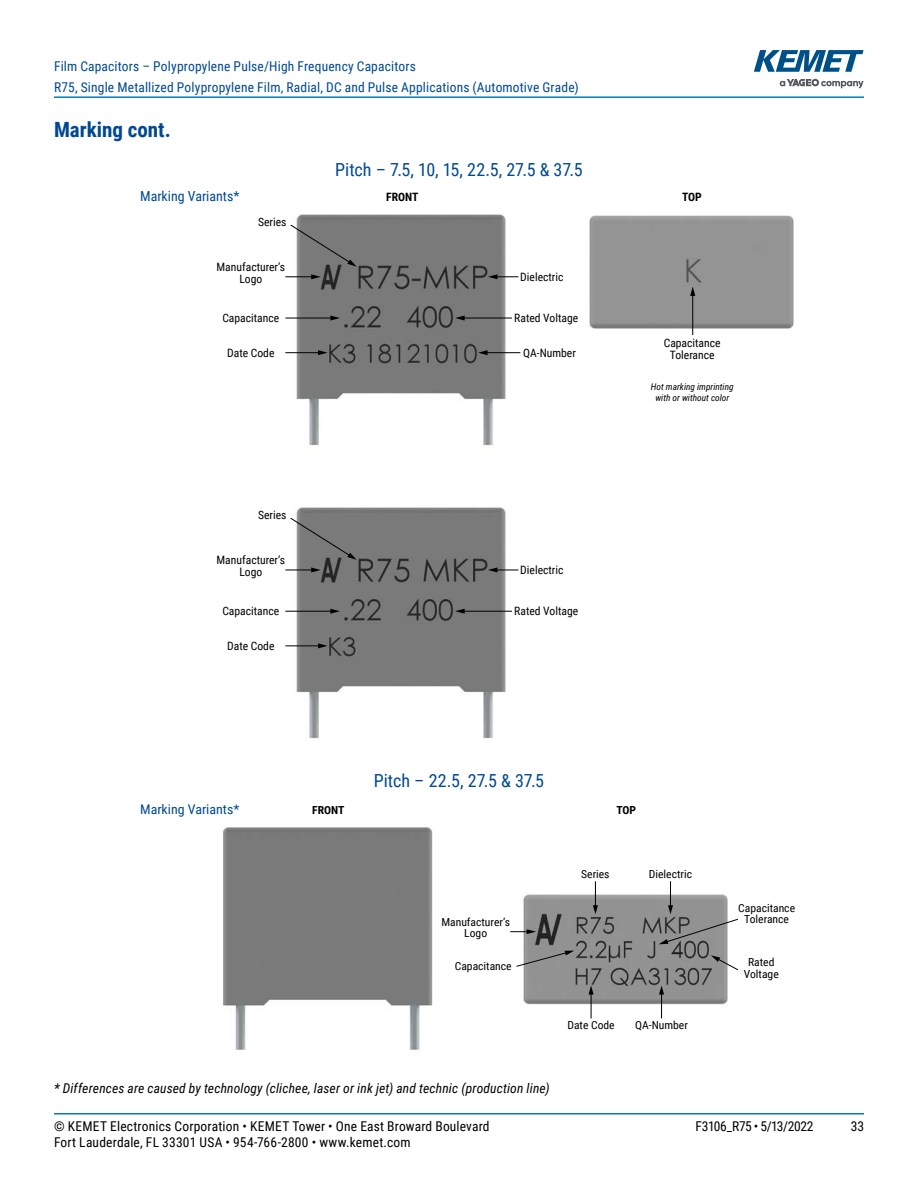
<style>
.page{position:relative;width:918px;height:1188px;background:#fff}
.page>*{position:absolute;margin:0;border:0;box-sizing:border-box;transform-origin:0 0}
.t1{font:700 21px "Roboto Condensed";color:#004990}
.t2{font:18px "Roboto Condensed";color:#004990}
.t3{font:13.8px "Roboto Condensed";color:#004990}
.t4{font:13.5px/21px "Roboto Condensed";letter-spacing:.01em;color:#004990}
.t5{font:13.5px "Roboto Condensed";letter-spacing:.015em;color:#000}
.t6{font:italic 13.5px "Roboto Condensed";letter-spacing:.015em;color:#000}
.t7{font:13.5px "Roboto Condensed";letter-spacing:-.025em;color:#000}
.t8{font:13.35px "Roboto Condensed";color:#004990;scale:1.05 1}
.t9{font:11.55px/11.6px "Roboto Condensed";color:#000;text-align:center}
.t10{font:700 11.55px "Roboto Condensed";color:#000}
.t11{font:11.1px/11.1px "Roboto Condensed";color:#000;text-align:center;scale:1.05 1}
.t12{font:700 11.1px "Roboto Condensed";color:#000;scale:1.05 1}
.t13{font:italic 9.15px/11.1px "Roboto Condensed";color:#000;text-align:center}
</style>
<div class="page">
<hr style="left:54px;top:1113px;width:810px;height:2px;background:#007dc3">
<hr style="left:54px;top:96px;width:810px;height:2px;background:#007dc3">
<svg style="left:780px;top:79px;width:84px;height:9px"></svg>
<svg style="left:754px;top:50px;width:110px;height:22px"></svg>
<img style="left:285px;top:214px;width:236px;height:525px">
<img style="left:589px;top:215px;width:205px;height:121px">
<hr style="left:692px;top:294px;width:1px;height:41px;background:#000">
<svg style="left:690px;top:287px;width:5px;height:9px"></svg>
<svg style="left:290px;top:224px;width:67px;height:43px;background:#838383"></svg>
<svg style="left:285px;top:274px;width:36px;height:5px"></svg>
<hr style="left:285px;top:318px;width:47px;height:1px;background:#000">
<svg style="left:330px;top:316px;width:10px;height:5px"></svg>
<svg style="left:488px;top:274px;width:30px;height:5px"></svg>
<hr style="left:285px;top:352px;width:35px;height:1px;background:#000">
<svg style="left:318px;top:350px;width:10px;height:5px"></svg>
<hr style="left:486px;top:352px;width:34px;height:1px;background:#000">
<svg style="left:478px;top:350px;width:10px;height:5px"></svg>
<hr style="left:463px;top:318px;width:49px;height:1px;background:#000">
<svg style="left:455px;top:316px;width:10px;height:5px"></svg>
<svg style="left:290px;top:517px;width:67px;height:43px;background:#838383"></svg>
<svg style="left:285px;top:567px;width:36px;height:5px"></svg>
<hr style="left:285px;top:611px;width:47px;height:1px;background:#000">
<svg style="left:330px;top:609px;width:10px;height:5px"></svg>
<svg style="left:488px;top:567px;width:30px;height:5px"></svg>
<hr style="left:285px;top:645px;width:35px;height:1px;background:#000">
<svg style="left:318px;top:643px;width:10px;height:5px"></svg>
<hr style="left:463px;top:611px;width:49px;height:1px;background:#000">
<svg style="left:455px;top:609px;width:10px;height:5px"></svg>
<img style="left:222px;top:827px;width:211px;height:223px">
<img style="left:523px;top:894px;width:205px;height:125px">
<svg style="left:510px;top:929px;width:26px;height:5px"></svg>
<svg style="left:711px;top:955px;width:27px;height:16px"></svg>
<svg style="left:593px;top:881px;width:5px;height:33px"></svg>
<svg style="left:659px;top:881px;width:79px;height:63px"></svg>
<svg style="left:659px;top:985px;width:5px;height:33px"></svg>
<svg style="left:516px;top:951px;width:58px;height:16px"></svg>
<svg style="left:589px;top:985px;width:5px;height:33px"></svg>
<p class="t4" style="left:54px;top:55px;width:526px">Film Capacitors – Polypropylene Pulse/High Frequency Capacitors<br>R75, Single Metallized Polypropylene Film, Radial, DC and Pulse Applications (Automotive Grade)</p>
<h1 class="t1" style="left:54px;top:115px;width:118px">Marking cont.</h1>
<h2 class="t2" style="left:335px;top:157px;width:249px">Pitch – 7.5, 10, 15, 22.5, 27.5 &amp; 37.5</h2>
<p class="t10" style="left:386px;top:188px;width:34px">FRONT</p>
<p class="t10" style="left:682px;top:188px;width:21px">TOP</p>
<p class="t3" style="left:140px;top:187px;width:101px">Marking Variants*</p>
<p class="t9" style="left:258px;top:216px;width:30px">Series</p>
<p class="t9" style="left:217px;top:261px;width:70px">Manufacturer’s<br>Logo</p>
<p class="t9" style="left:222px;top:312px;width:58px">Capacitance</p>
<p class="t9" style="left:514px;top:312px;width:65px">Rated Voltage</p>
<p class="t9" style="left:227px;top:347px;width:49px">Date Code</p>
<p class="t9" style="left:523px;top:347px;width:54px">QA-Number</p>
<p class="t9" style="left:520px;top:271px;width:45px">Dielectric</p>
<p class="t9" style="left:258px;top:509px;width:30px">Series</p>
<p class="t9" style="left:217px;top:554px;width:70px">Manufacturer’s<br>Logo</p>
<p class="t9" style="left:222px;top:605px;width:58px">Capacitance</p>
<p class="t9" style="left:514px;top:605px;width:65px">Rated Voltage</p>
<p class="t9" style="left:227px;top:640px;width:49px">Date Code</p>
<p class="t9" style="left:520px;top:564px;width:45px">Dielectric</p>
<p class="t9" style="left:664px;top:337px;width:58px">Capacitance<br>Tolerance</p>
<p class="t13" style="left:651px;top:381px;width:84px">Hot marking imprinting with or without color</p>
<p class="t8" style="left:140px;top:800px;width:96px">Marking Variants*</p>
<h2 class="t2" style="left:374px;top:768px;width:172px">Pitch – 22.5, 27.5 &amp; 37.5</h2>
<p class="t12" style="left:312px;top:802px;width:32px">FRONT</p>
<p class="t12" style="left:616px;top:802px;width:20px">TOP</p>
<p class="t11" style="left:441px;top:916px;width:67px">Manufacturer’s<br>Logo</p>
<p class="t11" style="left:455px;top:960px;width:56px">Capacitance</p>
<p class="t11" style="left:581px;top:868px;width:29px">Series</p>
<p class="t11" style="left:649px;top:868px;width:43px">Dielectric</p>
<p class="t11" style="left:567px;top:1019px;width:47px">Date Code</p>
<p class="t11" style="left:635px;top:1019px;width:52px">QA-Number</p>
<p class="t6" style="left:54px;top:1079px;width:497px">* Differences are caused by technology (clichee, laser or ink jet) and technic (production line)</p>
<p class="t11" style="left:738px;top:902px;width:56px">Capacitance<br>Tolerance</p>
<p class="t11" style="left:744px;top:957px;width:35px">Rated<br>Voltage</p>
<p class="t5" style="left:54px;top:1116px;width:437px">© KEMET Electronics Corporation • KEMET Tower • One East Broward Boulevard</p>
<p class="t7" style="left:696px;top:1116px;width:120px">F3106_R75 • 5/13/2022</p>
<p class="t5" style="left:851px;top:1116px;width:15px">33</p>
<p class="t5" style="left:54px;top:1133px;width:358px">Fort Lauderdale, FL 33301 USA • 954-766-2800 • www.kemet.com</p>
</div>
